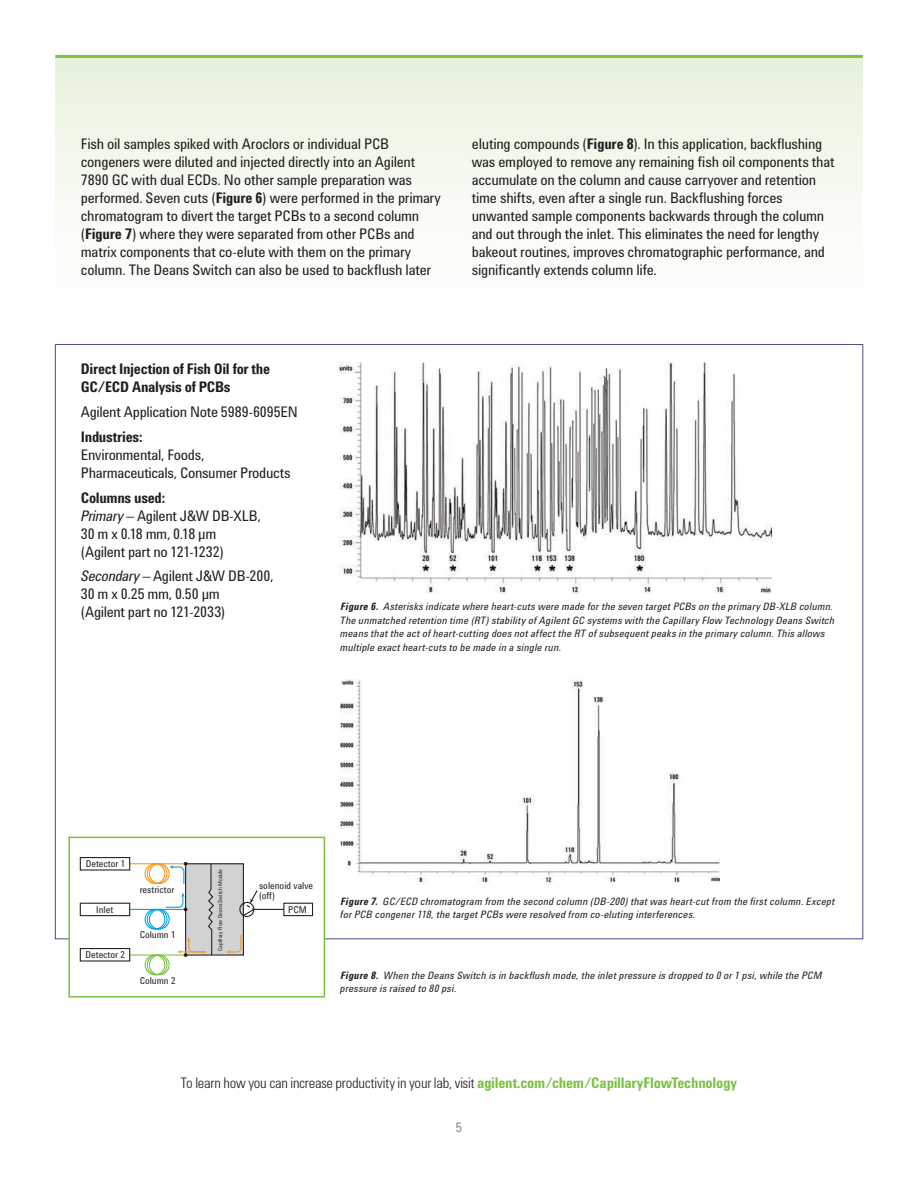
<style>
.page{position:relative;width:918px;height:1188px;background:#fff}
.page>*{position:absolute;margin:0;border:0;box-sizing:border-box;transform-origin:0 0}
.t1{font:15px/18px "Agilent Condensed CFF";letter-spacing:-.02em;color:#231f20}
.t2{font:300 15px "Agilent Condensed CFF";letter-spacing:-.015em;color:#231f20}
.t3{font:700 15px/18px "Agilent Condensed CFF";letter-spacing:-.02em;color:#231f20}
.t4{font:13.5px "Agilent Condensed CFF";color:#87898c}
.t5{font:italic 10.5px/13.5px "Agilent Condensed CFF";letter-spacing:.02em;color:#231f20}
.t6{font:9.75px/9.8px "Agilent Condensed CFF";color:#231f20}
.t7{font:5.7px "Agilent Condensed CFF";color:#231f20}
.s1{font-weight:700}
.s2{font-style:italic}
.s3{font-weight:700;color:#7bc142}
</style>
<div class="page">
<div style="left:55px;top:56px;width:808px;height:307px;background:linear-gradient(to bottom,#ebf5e0,#fefdff)"></div>
<hr style="left:55px;top:55px;width:808px;height:3px;background:#7bc142">
<img style="left:339px;top:363px;width:433px;height:231px">
<img style="left:340px;top:680px;width:379px;height:203px">
<hr style="left:130px;top:863px;width:56px;height:1px;background:#f7981d">
<div style="left:149px;top:863px;width:21px;height:21px;border:1px solid #f7981d;border-radius:50%"></div>
<div style="left:147px;top:863px;width:21px;height:21px;border:1px solid #f7981d;border-radius:50%"></div>
<div style="left:145px;top:863px;width:20px;height:21px;border:1px solid #f7981d;border-radius:50%"></div>
<div style="left:80px;top:857px;width:50px;height:14px;border:1px solid #231f20"></div>
<hr style="left:130px;top:909px;width:56px;height:1px;background:#00a1e3">
<div style="left:149px;top:909px;width:21px;height:21px;border:1px solid #00a1e3;border-radius:50%"></div>
<div style="left:147px;top:909px;width:21px;height:21px;border:1px solid #00a1e3;border-radius:50%"></div>
<div style="left:145px;top:909px;width:20px;height:21px;border:1px solid #00a1e3;border-radius:50%"></div>
<div style="left:80px;top:903px;width:50px;height:13px;border:1px solid #231f20"></div>
<hr style="left:130px;top:955px;width:56px;height:1px;background:#7bc142">
<div style="left:149px;top:955px;width:21px;height:20px;border:1px solid #7bc142;border-radius:50%"></div>
<div style="left:147px;top:955px;width:21px;height:20px;border:1px solid #7bc142;border-radius:50%"></div>
<div style="left:145px;top:955px;width:20px;height:20px;border:1px solid #7bc142;border-radius:50%"></div>
<div style="left:80px;top:948px;width:50px;height:14px;border:1px solid #231f20"></div>
<div style="left:186px;top:864px;width:57px;height:91px;background:#d1d2d4"></div>
<div style="left:185px;top:863px;width:59px;height:93px;border:1px solid #231f20"></div>
<div style="left:283px;top:903px;width:30px;height:13px;border:1px solid #231f20"></div>
<hr style="left:254px;top:909px;width:30px;height:1px;background:#231f20">
<div style="left:239px;top:902px;width:15px;height:15px;border:1px solid #231f20;border-radius:50%"></div>
<svg style="left:242px;top:889px;width:17px;height:28px"></svg>
<svg style="left:226px;top:935px;width:16px;height:19px"></svg>
<svg style="left:165px;top:862px;width:50px;height:95px"></svg>
<div style="left:68px;top:837px;width:257px;height:161px;border:2px solid #7bc142"></div>
<p class="t1" style="left:81px;top:136px;width:361px">Fish oil samples spiked with Aroclors or individual PCB congeners were diluted and injected directly into an Agilent 7890 GC with dual ECDs. No other sample preparation was performed. Seven cuts (<span class="s1">Figure 6</span>) were performed in the primary chromatogram to divert the target PCBs to a second column (<span class="s1">Figure 7</span>) where they were separated from other PCBs and matrix components that co-elute with them on the primary column. The Deans Switch can also be used to backflush later</p>
<p class="t1" style="left:472px;top:136px;width:364px">eluting compounds (<span class="s1">Figure 8</span>). In this application, backflushing was employed to remove any remaining fish oil components that accumulate on the column and cause carryover and retention time shifts, even after a single run. Backflushing forces unwanted sample components backwards through the column and out through the inlet. This eliminates the need for lengthy bakeout routines, improves chromatographic performance, and significantly extends column life.</p>
<p class="t3" style="left:81px;top:361px;width:191px">Direct Injection of Fish Oil for the<br>GC/ECD Analysis of PCBs</p>
<p class="t1" style="left:81px;top:404px;width:219px">Agilent Application Note 5989-6095EN</p>
<p class="t3" style="left:81px;top:429px;width:63px">Industries:</p>
<p class="t1" style="left:81px;top:447px;width:211px">Environmental, Foods,<br>Pharmaceuticals, Consumer Products</p>
<p class="t1" style="left:81px;top:490px;width:181px"><span class="s1">Columns used:<br></span><span class="s2">Primary</span> – Agilent J&amp;W DB-XLB,<br>30 m x 0.18 mm, 0.18 μm (Agilent part no 121-1232)</p>
<p class="t1" style="left:81px;top:568px;width:194px"><span class="s2">Secondary</span> – Agilent J&amp;W DB-200,<br>30 m x 0.25 mm, 0.50 μm<br>(Agilent part no 121-2033)</p>
<p class="t5" style="left:340px;top:600px;width:496px"><span class="s1">Figure 6.</span> Asterisks indicate where heart-cuts were made for the seven target PCBs on the primary DB-XLB column.<br>The unmatched retention time (RT) stability of Agilent GC systems with the Capillary Flow Technology Deans Switch means that the act of heart-cutting does not affect the RT of subsequent peaks in the primary column. This allows multiple exact heart-cuts to be made in a single run.</p>
<p class="t6" style="left:86px;top:860px;width:41px">Detector 1</p>
<p class="t6" style="left:96px;top:905px;width:18px">Inlet</p>
<p class="t6" style="left:85px;top:950px;width:41px">Detector 2</p>
<p class="t6" style="left:140px;top:885px;width:36px">restrictor</p>
<p class="t6" style="left:140px;top:931px;width:37px">Column 1</p>
<p class="t6" style="left:140px;top:976px;width:37px">Column 2</p>
<p class="t7" style="left:218px;top:951px;width:83px;rotate:-90deg">Capillary Flow Deans Switch Module</p>
<p class="t6" style="left:259px;top:882px;width:56px">solenoid valve (off)</p>
<p class="t6" style="left:288px;top:905px;width:20px">PCM</p>
<p class="t5" style="left:340px;top:895px;width:496px"><span class="s1">Figure 7.</span> GC/ECD chromatogram from the second column (DB-200) that was heart-cut from the first column. Except for PCB congener 118, the target PCBs were resolved from co-eluting interferences.</p>
<p class="t5" style="left:340px;top:969px;width:483px"><span class="s1">Figure 8.</span> When the Deans Switch is in backflush mode, the inlet pressure is dropped to 0 or 1 psi, while the PCM pressure is raised to 80 psi.</p>
<p class="t2" style="left:181px;top:1078px;width:558px">To learn how you can increase productivity in your lab, visit <span class="s3">agilent.com/chem/CapillaryFlowTechnology</span></p>
<p class="t4" style="left:456px;top:1122px;width:8px">5</p>
</div>
